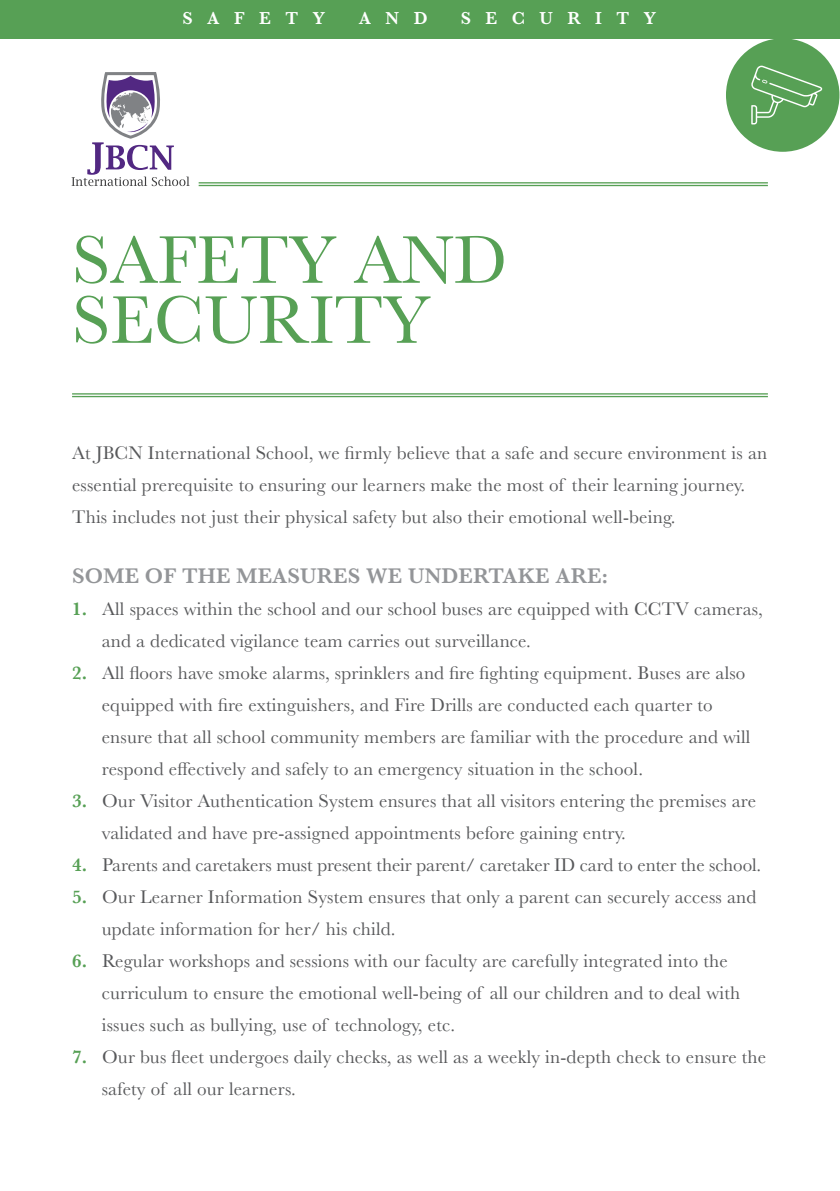
<style>
.page{position:relative;width:840px;height:1191px;background:#fff}
.page>*{position:absolute;margin:0;border:0;box-sizing:border-box;transform-origin:0 0}
.t1{font:70px/60px "Baskerville";color:#57a055}
.t2{font:600 22px "Baskerville";letter-spacing:.005em;color:#939598}
.t3{font:19px/32px "Baskerville";letter-spacing:.01em;color:#57585a}
.t4{font:600 18px "Baskerville";letter-spacing:.8em;color:#fff}
.s1{font-weight:600;color:#57a055}
</style>
<div class="page">
<div style="left:0;top:0;width:839px;height:38px;background:#57a055"></div>
<hr style="left:198px;top:182px;width:569px;height:1px;background:#57a055">
<hr style="left:198px;top:185px;width:569px;height:1px;background:#57a055">
<hr style="left:72px;top:393px;width:695px;height:1px;background:#57a055">
<hr style="left:72px;top:396px;width:695px;height:1px;background:#57a055">
<div style="left:725px;top:38px;width:114px;height:114px;background:#57a055;border-radius:50%"></div>
<svg style="left:72px;top:72px;width:117px;height:114px"></svg>
<svg style="left:751px;top:66px;width:70px;height:58px"></svg>
<p class="t4" style="left:182px;top:6px;width:144px">SAFETY</p>
<p class="t4" style="left:358px;top:6px;width:70px">AND</p>
<p class="t4" style="left:460px;top:6px;width:197px">SECURITY</p>
<p class="t1" style="left:72px;top:231px;width:436px">SAFETY AND<br>SECURITY</p>
<p class="t3" style="left:72px;top:437px;width:696px">At JBCN International School, we firmly believe that a safe and secure environment is an essential prerequisite to ensuring our learners make the most of their learning journey.<br>This includes not just their physical safety but also their emotional well-being.</p>
<p class="t2" style="left:72px;top:560px;width:537px">SOME OF THE MEASURES WE UNDERTAKE ARE:</p>
<p class="t3" style="left:72px;top:593px;width:691px"><span class="s1">1.</span> All spaces within the school and our school buses are equipped with CCTV cameras,</p>
<p class="t3" style="left:102px;top:625px;width:430px">and a dedicated vigilance team carries out surveillance.</p>
<p class="t3" style="left:72px;top:657px;width:674px"><span class="s1">2.</span> All floors have smoke alarms, sprinklers and fire fighting equipment. Buses are also</p>
<p class="t3" style="left:102px;top:689px;width:612px">equipped with fire extinguishers, and Fire Drills are conducted each quarter to</p>
<p class="t3" style="left:102px;top:721px;width:650px">ensure that all school community members are familiar with the procedure and will</p>
<p class="t3" style="left:102px;top:753px;width:542px">respond effectively and safely to an emergency situation in the school.</p>
<p class="t3" style="left:72px;top:785px;width:685px"><span class="s1">3.</span> Our Visitor Authentication System ensures that all visitors entering the premises are</p>
<p class="t3" style="left:102px;top:817px;width:525px">validated and have pre-assigned appointments before gaining entry.</p>
<p class="t3" style="left:72px;top:849px;width:690px"><span class="s1">4.</span> Parents and caretakers must present their parent/ caretaker ID card to enter the school.</p>
<p class="t3" style="left:72px;top:881px;width:685px"><span class="s1">5.</span> Our Learner Information System ensures that only a parent can securely access and</p>
<p class="t3" style="left:102px;top:913px;width:295px">update information for her/ his child.</p>
<p class="t3" style="left:72px;top:945px;width:656px"><span class="s1">6.</span> Regular workshops and sessions with our faculty are carefully integrated into the</p>
<p class="t3" style="left:102px;top:977px;width:639px">curriculum to ensure the emotional well-being of all our children and to deal with</p>
<p class="t3" style="left:102px;top:1009px;width:355px">issues such as bullying, use of technology, etc.</p>
<p class="t3" style="left:72px;top:1041px;width:695px"><span class="s1">7.</span> Our bus fleet undergoes daily checks, as well as a weekly in-depth check to ensure the</p>
<p class="t3" style="left:102px;top:1073px;width:196px">safety of all our learners.</p>
</div>
